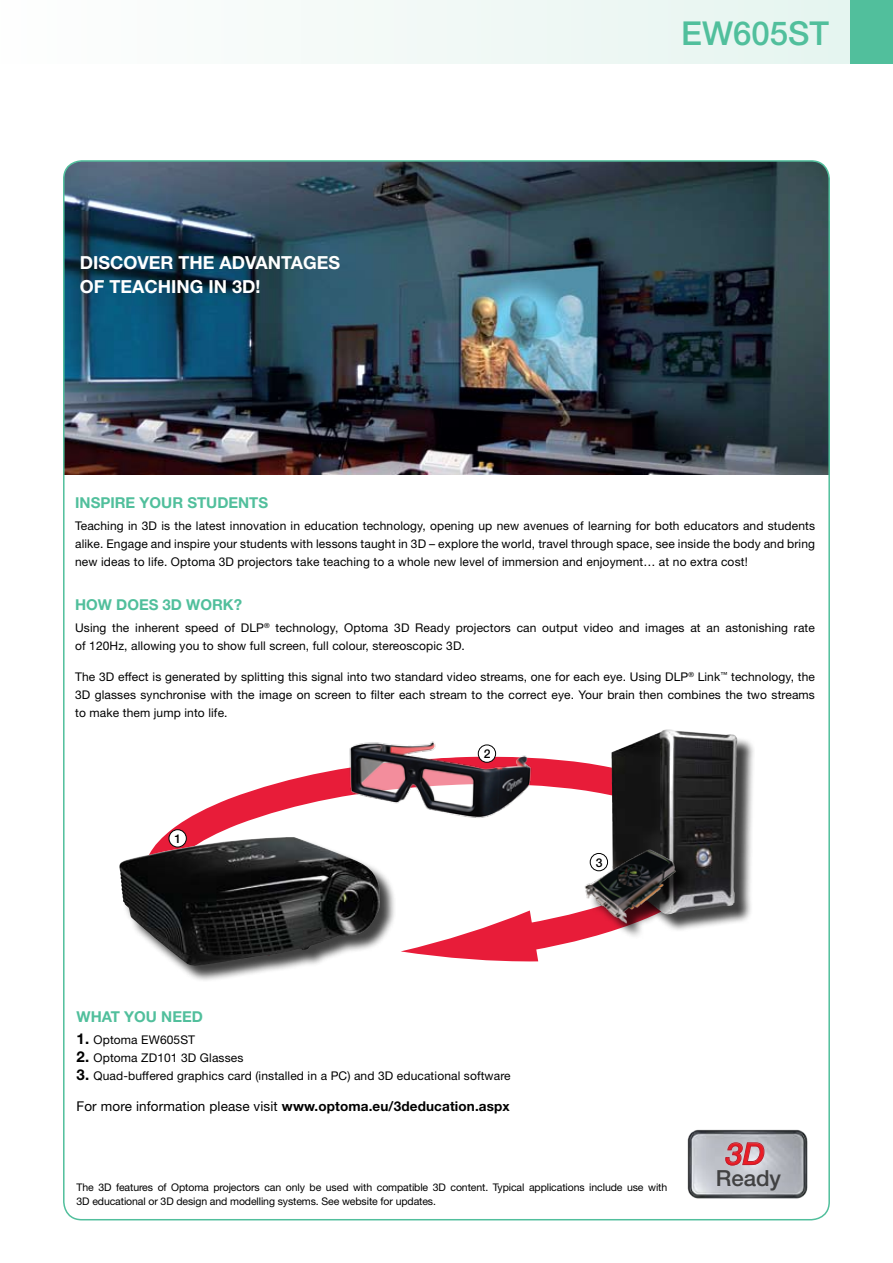
<style>
.page{position:relative;width:893px;height:1263px;background:#fff}
.page>*{position:absolute;margin:0;border:0;box-sizing:border-box;transform-origin:0 0}
.t1{font:500 33px "Helvetica Neue";color:#51bf9c}
.t2{font:italic 500 30.6px "Helvetica Neue";color:#ed1c24}
.t3{font:500 22.2px "Helvetica Neue";color:#414142}
.t4{font:700 18px/24px "Helvetica Neue";color:#fff}
.t5{font:700 15px "Helvetica Neue";color:#51bf9c}
.t6{font:700 13.5px "Helvetica Neue";letter-spacing:.01em;color:#000}
.t7{font:500 12.15px "Helvetica Neue";color:#000}
.t8{font:12px/18px "Helvetica Neue";letter-spacing:.01em;color:#000;text-align:justify}
.t9{font:10.5px "Helvetica Neue";letter-spacing:-.01em;color:#000}
.s1{font-weight:700;font-size:15px}
.s2{font-weight:400}
</style>
<div class="page">
<div style="left:850px;top:0;width:43px;height:64px;background:#51bf9c"></div>
<div style="left:0;top:0;width:850px;height:64px;background:#f2f9f6"></div>
<img style="left:64px;top:161px;width:765px;height:60px">
<svg style="left:163px;top:751px;width:451px;height:211px"></svg>
<svg style="left:398px;top:910px;width:140px;height:52px"></svg>
<div style="left:120px;top:837px;width:276px;height:145px;background:#000;opacity:.75"></div>
<img style="left:119px;top:837px;width:261px;height:129px">
<div style="left:614px;top:731px;width:141px;height:201px;background:#000;opacity:.75"></div>
<img style="left:615px;top:729px;width:52px;height:22px">
<div style="left:588px;top:852px;width:104px;height:87px;background:#000;opacity:.75"></div>
<img style="left:582px;top:848px;width:95px;height:77px">
<div style="left:169px;top:830px;width:17px;height:17px;background:#fff;border-radius:50%"></div>
<div style="left:169px;top:829px;width:18px;height:18px;border:1px solid #000;border-radius:50%"></div>
<div style="left:590px;top:853px;width:18px;height:18px;background:#fff;border-radius:50%"></div>
<div style="left:590px;top:853px;width:18px;height:18px;border:1px solid #000;border-radius:50%"></div>
<img style="left:339px;top:741px;width:202px;height:81px">
<div style="left:478px;top:745px;width:18px;height:17px;background:#fff;border-radius:50%"></div>
<div style="left:478px;top:744px;width:18px;height:19px;border:1px solid #000;border-radius:50%"></div>
<img style="left:66px;top:221px;width:761px;height:254px">
<img style="left:687px;top:1129px;width:121px;height:70px">
<svg style="left:725px;top:1142px;width:40px;height:24px"></svg>
<h3 class="t4" style="left:80px;top:250px;width:237px;text-indent:140px">ADVANTAGES<br>OF TEACHING IN 3D!</h3>
<h3 class="t4" style="left:80px;top:250px;width:112px">DISCOVER THE</h3>
<h1 class="t1" style="left:681px;top:14px;width:149px">EW605ST</h1>
<p class="t5" style="left:75px;top:493px;width:195px">INSPIRE YOUR STUDENTS</p>
<p class="t8" style="left:75px;top:517px;width:741px">Teaching in 3D is the latest innovation in education technology, opening up new avenues of learning for both educators and students alike. Engage and inspire your students with lessons taught in 3D – explore the world, travel through space, see inside the body and bring new ideas to life. Optoma 3D projectors take teaching to a whole new level of immersion and enjoyment… at no extra cost!</p>
<p class="t5" style="left:75px;top:595px;width:168px">HOW DOES 3D WORK?</p>
<p class="t8" style="left:75px;top:618px;width:741px">Using the inherent speed of DLP<sup>®</sup> technology, Optoma 3D Ready projectors can output video and images at an astonishing rate of 120Hz, allowing you to show full screen, full colour, stereoscopic 3D.</p>
<p class="t8" style="left:75px;top:667px;width:741px">The 3D effect is generated by splitting this signal into two standard video streams, one for each eye. Using DLP<sup>®</sup> Link<sup>™</sup> technology, the 3D glasses synchronise with the image on screen to filter each stream to the correct eye. Your brain then combines the two streams to make them jump into life.</p>
<p class="t7" style="left:174px;top:831px;width:8px">1</p>
<p class="t7" style="left:484px;top:746px;width:8px">2</p>
<p class="t7" style="left:596px;top:855px;width:8px">3</p>
<p class="t5" style="left:77px;top:1007px;width:107px">WHAT YOU NEED</p>
<p class="t8" style="left:77px;top:1030px;width:120px"><span class="s1">1.</span> Optoma EW605ST</p>
<p class="t8" style="left:77px;top:1048px;width:168px"><span class="s1">2.</span> Optoma ZD101 3D Glasses</p>
<p class="t8" style="left:77px;top:1066px;width:436px"><span class="s1">3.</span> Quad-buffered graphics card (installed in a PC) and 3D educational software</p>
<p class="t6" style="left:77px;top:1097px;width:435px"><span class="s2">For more information please visit</span> WWW.OPTOMA.EU/3DEDUCATION.ASPX</p>
<p class="t9" style="left:77px;top:1181px;width:592px">The 3D features of Optoma projectors can only be used with compatible 3D content. Typical applications include use with</p>
<p class="t9" style="left:77px;top:1195px;width:361px">3D educational or 3D design and modelling systems. See website for updates.</p>
<h2 class="t2" style="left:726px;top:1135px;width:41px">3D</h2>
<h3 class="t3" style="left:716px;top:1165px;width:67px">Ready</h3>
</div>
